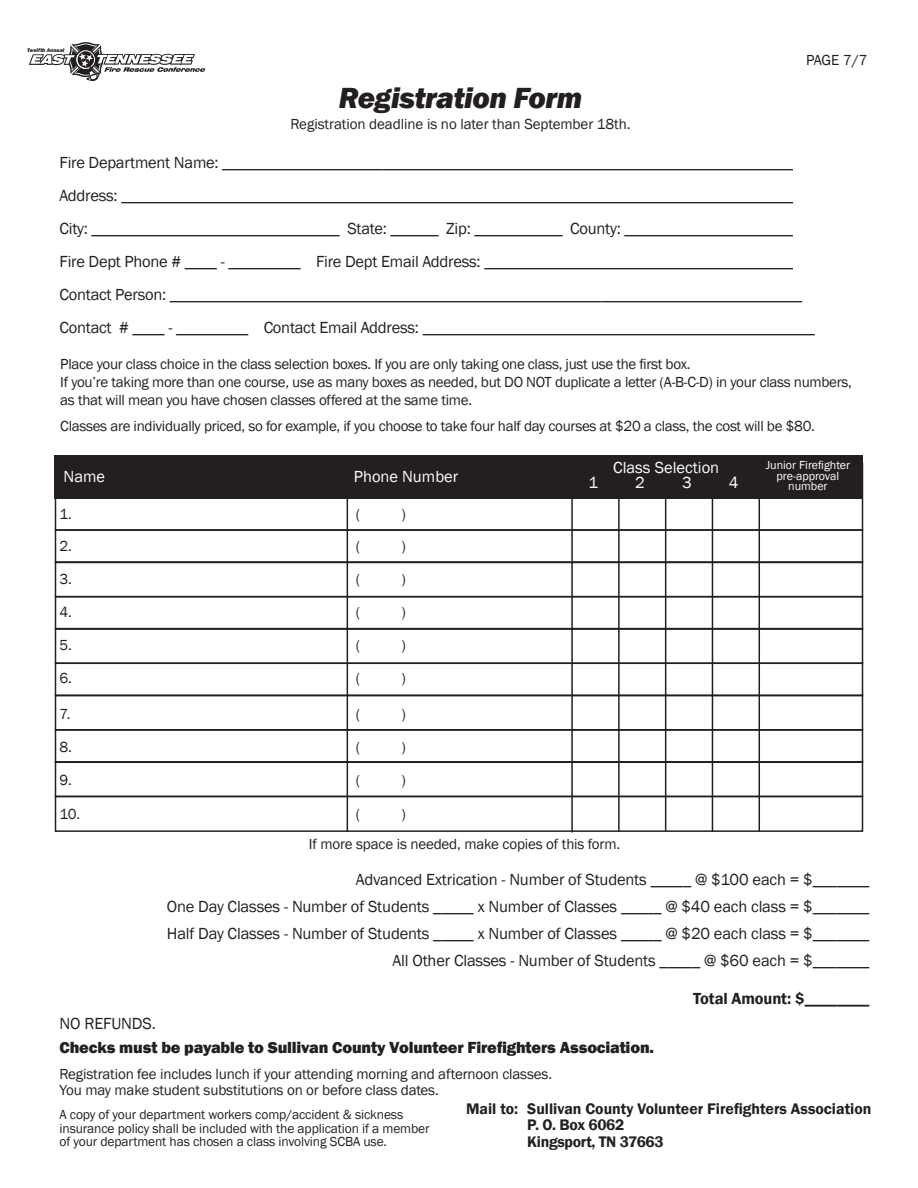
<style>
.page{position:relative;width:918px;height:1188px;background:#fff}
.page>*{position:absolute;margin:0;border:0;box-sizing:border-box;transform-origin:0 0}
.t1{font:italic 800 30px "Franklin Gothic";letter-spacing:-.015em;color:#231f20}
.t2{font:16.5px/33px "Franklin Gothic";letter-spacing:-.01em;color:#231f20}
.t3{font:800 16.5px "Franklin Gothic";letter-spacing:-.01em;color:#231f20}
.t4{font:16.5px "Franklin Gothic";color:#fff}
.t5{font:600 16.5px "Franklin Gothic";letter-spacing:-.01em;color:#231f20}
.t6{font:600 15.75px "Franklin Gothic";color:#231f20}
.t7{font:600 15.75px "Franklin Gothic";letter-spacing:-.02em;color:#231f20}
.t8{font:15px/18px "Franklin Gothic";letter-spacing:-.02em;color:#231f20}
.t9{font:13.5px "Franklin Gothic";letter-spacing:-.01em;color:#231f20}
.t10{font:12px "Franklin Gothic";color:#fff}
.t11{font:italic 800 5.4px "Franklin Gothic";color:#231f20}
</style>
<div class="page">
<svg style="left:29px;top:42px;width:176px;height:39px"></svg>
<div style="left:55px;top:455px;width:808px;height:43px;background:#231f20"></div>
<div style="left:55px;top:529px;width:808px;height:34px;border:2px solid #231f20"></div>
<div style="left:55px;top:561px;width:808px;height:36px;border:2px solid #231f20"></div>
<div style="left:55px;top:596px;width:808px;height:34px;border:2px solid #231f20"></div>
<div style="left:55px;top:628px;width:808px;height:36px;border:2px solid #231f20"></div>
<div style="left:55px;top:663px;width:808px;height:33px;border:2px solid #231f20"></div>
<div style="left:55px;top:694px;width:808px;height:37px;border:2px solid #231f20"></div>
<div style="left:55px;top:729px;width:808px;height:34px;border:2px solid #231f20"></div>
<div style="left:55px;top:761px;width:808px;height:36px;border:2px solid #231f20"></div>
<div style="left:55px;top:796px;width:808px;height:36px;border:2px solid #231f20"></div>
<hr style="left:347px;top:474px;width:1px;height:358px;background:#231f20">
<hr style="left:618px;top:480px;width:2px;height:352px;background:#231f20">
<hr style="left:665px;top:477px;width:1px;height:354px;background:#231f20">
<hr style="left:712px;top:475px;width:1px;height:357px;background:#231f20">
<hr style="left:759px;top:475px;width:1px;height:357px;background:#231f20">
<hr style="left:571px;top:481px;width:2px;height:351px;background:#231f20">
<p class="t11" style="left:27px;top:47px;width:39px">Twelfth Annual</p>
<p class="t1" style="left:339px;top:78px;width:245px">Registration Form</p>
<p class="t8" style="left:290px;top:115px;width:342px">Registration deadline is no later than September 18th.</p>
<p class="t8" style="left:806px;top:51px;width:63px">PAGE 7/7</p>
<p class="t2" style="left:60px;top:147px;width:749px">Fire Department Name: _________________________________________________________________________<br>Address: ____________________________________________________________________________________</p>
<p class="t2" style="left:60px;top:213px;width:743px">City: _______________________________ State: ______ Zip: ___________ County: ______________________</p>
<p class="t2" style="left:60px;top:246px;width:763px">Fire Dept Phone # ____ - _________ Fire Dept Email Address: __________________________________________<br>Contact Person: _______________________________________________________________________________<br>Contact # ____ - _________ Contact Email Address: _________________________________________________</p>
<p class="t8" style="left:60px;top:356px;width:632px">Place your class choice in the class selection boxes. If you are only taking one class, just use the first box.</p>
<p class="t8" style="left:60px;top:374px;width:793px">If you’re taking more than one course, use as many boxes as needed, but DO NOT duplicate a letter (A-B-C-D) in your class numbers, as that will mean you have chosen classes offered at the same time.</p>
<p class="t8" style="left:60px;top:417px;width:756px">Classes are individually priced, so for example, if you choose to take four half day courses at $20 a class, the cost will be $80.</p>
<p class="t4" style="left:613px;top:457px;width:107px">Class Selection</p>
<p class="t4" style="left:588px;top:472px;width:11px">1</p>
<p class="t4" style="left:635px;top:472px;width:11px">2</p>
<p class="t4" style="left:682px;top:472px;width:11px">3</p>
<p class="t4" style="left:729px;top:472px;width:11px">4</p>
<p class="t10" style="left:766px;top:458px;width:86px">Junior Firefighter</p>
<p class="t10" style="left:776px;top:468px;width:64px">pre-approval</p>
<p class="t10" style="left:788px;top:479px;width:41px">number</p>
<p class="t4" style="left:64px;top:466px;width:43px">Name</p>
<p class="t4" style="left:354px;top:466px;width:106px">Phone Number</p>
<p class="t8" style="left:60px;top:506px;width:14px">1.</p>
<p class="t8" style="left:356px;top:506px;width:6px">(</p>
<p class="t8" style="left:401px;top:506px;width:6px">)</p>
<p class="t8" style="left:60px;top:537px;width:14px">2.</p>
<p class="t8" style="left:356px;top:537px;width:6px">(</p>
<p class="t8" style="left:401px;top:537px;width:6px">)</p>
<p class="t8" style="left:60px;top:570px;width:14px">3.</p>
<p class="t8" style="left:356px;top:570px;width:6px">(</p>
<p class="t8" style="left:401px;top:570px;width:6px">)</p>
<p class="t8" style="left:60px;top:603px;width:14px">4.</p>
<p class="t8" style="left:356px;top:603px;width:6px">(</p>
<p class="t8" style="left:401px;top:603px;width:6px">)</p>
<p class="t8" style="left:60px;top:636px;width:14px">5.</p>
<p class="t8" style="left:356px;top:636px;width:6px">(</p>
<p class="t8" style="left:401px;top:636px;width:6px">)</p>
<p class="t8" style="left:60px;top:669px;width:14px">6.</p>
<p class="t8" style="left:356px;top:669px;width:6px">(</p>
<p class="t8" style="left:401px;top:669px;width:6px">)</p>
<p class="t8" style="left:60px;top:705px;width:12px">7.</p>
<p class="t8" style="left:356px;top:705px;width:6px">(</p>
<p class="t8" style="left:401px;top:705px;width:6px">)</p>
<p class="t8" style="left:60px;top:738px;width:14px">8.</p>
<p class="t8" style="left:356px;top:738px;width:6px">(</p>
<p class="t8" style="left:401px;top:738px;width:6px">)</p>
<p class="t8" style="left:60px;top:771px;width:14px">9.</p>
<p class="t8" style="left:356px;top:771px;width:6px">(</p>
<p class="t8" style="left:401px;top:771px;width:6px">)</p>
<p class="t8" style="left:60px;top:806px;width:22px">10.</p>
<p class="t8" style="left:356px;top:806px;width:6px">(</p>
<p class="t8" style="left:401px;top:806px;width:6px">)</p>
<p class="t8" style="left:309px;top:836px;width:313px">If more space is needed, make copies of this form.</p>
<p class="t2" style="left:356px;top:864px;width:515px">Advanced Extrication - Number of Students _____ @ $100 each = $_______</p>
<p class="t2" style="left:167px;top:891px;width:704px">One Day Classes - Number of Students _____ x Number of Classes _____ @ $40 each class = $_______</p>
<p class="t2" style="left:167px;top:921px;width:704px;line-height:27px;text-align:right">Half Day Classes - Number of Students _____ x Number of Classes _____ @ $20 each class = $_______<br>All Other Classes - Number of Students _____ @ $60 each = $_______</p>
<p class="t5" style="left:693px;top:988px;width:178px">Total Amount: $________</p>
<p class="t2" style="left:60px;top:1008px;width:98px">NO REFUNDS.</p>
<p class="t3" style="left:60px;top:1037px;width:596px">Checks must be payable to Sullivan County Volunteer Firefighters Association.</p>
<p class="t8" style="left:60px;top:1065px;width:494px">Registration fee includes lunch if your attending morning and afternoon classes.</p>
<p class="t8" style="left:60px;top:1082px;width:381px">You may make student substitutions on or before class dates.</p>
<p class="t9" style="left:60px;top:1106px;width:345px">A copy of your department workers comp/accident &amp; sickness</p>
<p class="t9" style="left:60px;top:1120px;width:372px">insurance policy shall be included with the application if a member</p>
<p class="t9" style="left:60px;top:1133px;width:329px">of your department has chosen a class involving SCBA use.</p>
<p class="t6" style="left:527px;top:1099px;width:346px">Sullivan County Volunteer Firefighters Association</p>
<p class="t6" style="left:527px;top:1115px;width:99px">P. O. Box 6062</p>
<p class="t7" style="left:527px;top:1132px;width:138px">Kingsport, TN 37663</p>
<p class="t6" style="left:466px;top:1099px;width:54px">Mail to:</p>
</div>
